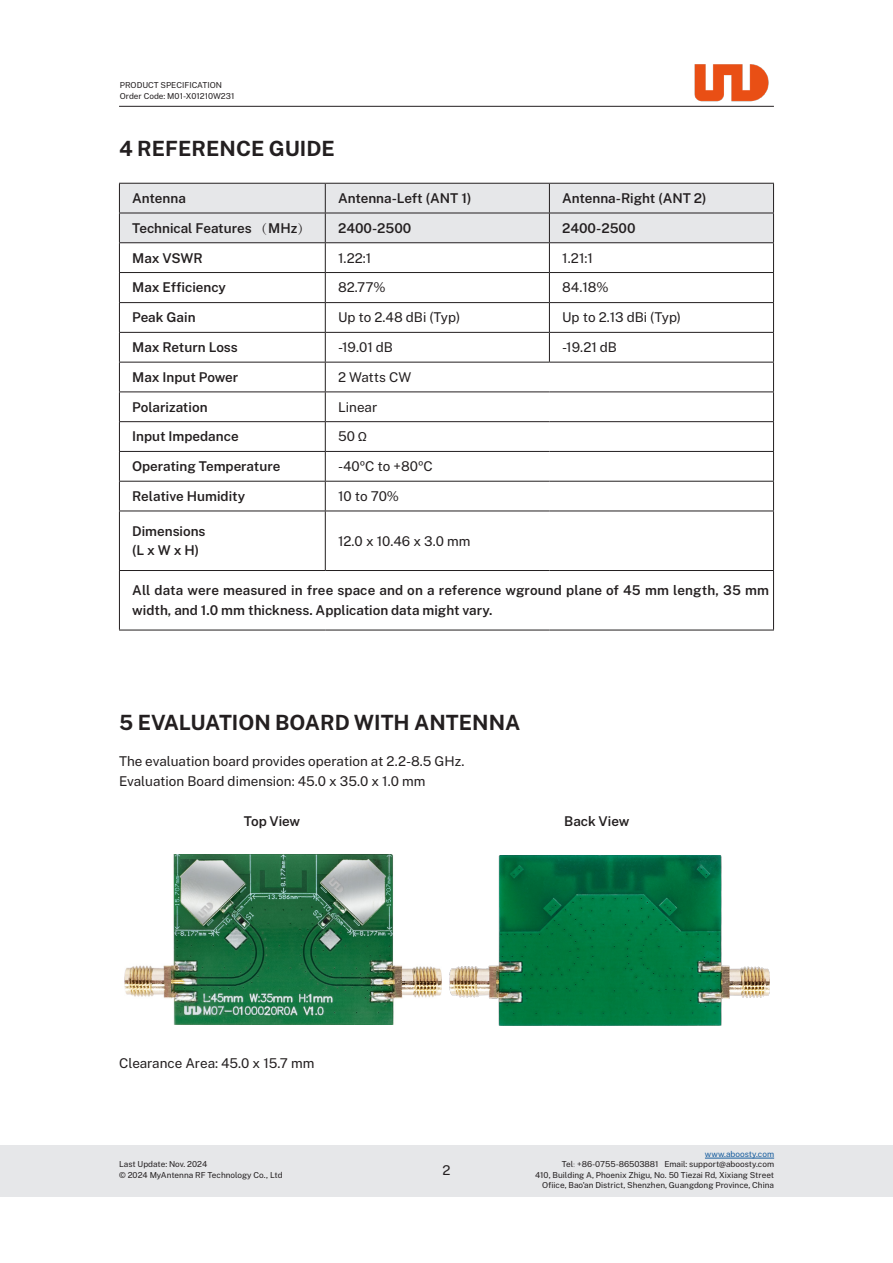
<style>
.page{position:relative;width:893px;height:1263px;background:#fff}
.page>*{position:absolute;margin:0;border:0;box-sizing:border-box;transform-origin:0 0}
.一级标题{font:700 21px "Public Sans";color:#231f20}
.正文样式{font:600 13.5px/19.5px "Public Sans";color:#231f20}
.正文样式-2{font:13.5px "Public Sans";color:#231f20}
.表格小标题和注释{font:600 13.5px "Public Sans";color:#231f20}
.t1{font:8.25px/10.5px "Public Sans";color:#231f20}
.s1{font-family:"Adobe Song Std";font-weight:300}
.s2{font-size:12px}
.s3{color:#175d9e}
</style>
<div class="page">
<img style="left:689px;top:64px;width:85px;height:42px">
<hr style="left:119px;top:106px;width:655px;height:1px;background:#231f20">
<div style="left:0;top:1145px;width:893px;height:52px;background:#e6e7e9"></div>
<hr style="left:705px;top:1158px;width:69px;height:1px;background:#175d9e">
<img style="left:124px;top:854px;width:317px;height:170px">
<img style="left:450px;top:855px;width:320px;height:170px">
<hr style="left:119px;top:511px;width:206px;height:1px;background:#231f20">
<hr style="left:119px;top:511px;width:1px;height:59px;background:#231f20">
<hr style="left:325px;top:511px;width:1px;height:59px;background:#231f20">
<hr style="left:773px;top:511px;width:1px;height:59px;background:#231f20">
<hr style="left:119px;top:570px;width:206px;height:1px;background:#231f20">
<hr style="left:119px;top:571px;width:1px;height:59px;background:#231f20">
<hr style="left:325px;top:570px;width:224px;height:1px;background:#231f20">
<hr style="left:549px;top:570px;width:225px;height:1px;background:#231f20">
<hr style="left:773px;top:571px;width:1px;height:59px;background:#231f20">
<hr style="left:119px;top:630px;width:206px;height:1px;background:#231f20">
<hr style="left:325px;top:630px;width:224px;height:1px;background:#231f20">
<hr style="left:549px;top:630px;width:225px;height:1px;background:#231f20">
<svg style="left:119px;top:183px;width:655px;height:328px"></svg>
<hr style="left:325px;top:511px;width:224px;height:1px;background:#231f20">
<hr style="left:549px;top:511px;width:225px;height:1px;background:#231f20">
<p class="t1" style="left:120px;top:79px;width:116px">PRODUCT SPECIFICATION<br>Order Code: M01-X01210W231</p>
<p class="一级标题" style="left:119px;top:133px;width:217px">4 REFERENCE GUIDE</p>
<p class="正文样式" style="left:132px;top:187px;width:55px">Antenna</p>
<p class="正文样式" style="left:338px;top:187px;width:135px">Antenna-Left (ANT 1)</p>
<p class="正文样式" style="left:562px;top:187px;width:146px">Antenna-Right (ANT 2)</p>
<p class="正文样式" style="left:132px;top:217px;width:180px">Technical Features <span class="s1">（</span>MHz<span class="s1">）</span></p>
<p class="正文样式" style="left:338px;top:217px;width:75px">2400-2500</p>
<p class="正文样式" style="left:562px;top:217px;width:75px">2400-2500</p>
<p class="正文样式" style="left:132px;top:247px;width:72px">Max VSWR</p>
<p class="正文样式-2" style="left:338px;top:248px;width:35px">1.22:1</p>
<p class="正文样式-2" style="left:562px;top:248px;width:32px">1.21:1</p>
<p class="正文样式" style="left:132px;top:277px;width:95px">Max Efficiency</p>
<p class="正文样式-2" style="left:338px;top:278px;width:49px">82.77%</p>
<p class="正文样式-2" style="left:562px;top:278px;width:48px">84.18%</p>
<p class="正文样式" style="left:132px;top:307px;width:65px">Peak Gain</p>
<p class="正文样式-2" style="left:338px;top:307px;width:124px">Up to 2.48 dBi (Typ)</p>
<p class="正文样式-2" style="left:562px;top:307px;width:120px">Up to 2.13 dBi (Typ)</p>
<p class="正文样式" style="left:132px;top:336px;width:107px">Max Return Loss</p>
<p class="正文样式-2" style="left:338px;top:337px;width:56px">-19.01 dB</p>
<p class="正文样式-2" style="left:562px;top:337px;width:56px">-19.21 dB</p>
<p class="正文样式" style="left:132px;top:366px;width:108px">Max Input Power</p>
<p class="正文样式-2" style="left:338px;top:367px;width:75px">2 Watts CW</p>
<p class="表格小标题和注释" style="left:132px;top:397px;width:77px">Polarization</p>
<p class="正文样式-2" style="left:338px;top:397px;width:41px">Linear</p>
<p class="正文样式" style="left:132px;top:426px;width:108px">Input Impedance</p>
<p class="正文样式-2" style="left:338px;top:427px;width:30px">50 <span class="s2">Ω</span></p>
<p class="正文样式" style="left:132px;top:456px;width:150px">Operating Temperature</p>
<p class="正文样式-2" style="left:338px;top:456px;width:96px">-40ºC to +80ºC</p>
<p class="正文样式" style="left:132px;top:485px;width:115px">Relative Humidity</p>
<p class="正文样式-2" style="left:338px;top:486px;width:63px">10 to 70%</p>
<p class="正文样式" style="left:132px;top:520px;width:75px">Dimensions</p>
<p class="正文样式" style="left:132px;top:540px;width:69px">(L x W x H)</p>
<p class="正文样式-2" style="left:338px;top:531px;width:134px">12.0 x 10.46 x 3.0 mm</p>
<p class="正文样式" style="left:132px;top:580px;width:638px">All data were measured in free space and on a reference wground plane of 45 mm length, 35 mm width, and 1.0 mm thickness. Application data might vary.</p>
<p class="一级标题" style="left:119px;top:707px;width:403px">5 EVALUATION BOARD WITH ANTENNA</p>
<p class="正文样式-2" style="left:119px;top:751px;width:345px">The evaluation board provides operation at 2.2-8.5 GHz.</p>
<p class="正文样式-2" style="left:119px;top:771px;width:308px">Evaluation Board dimension: 45.0 x 35.0 x 1.0 mm</p>
<p class="表格小标题和注释" style="left:244px;top:811px;width:58px">Top View</p>
<p class="表格小标题和注释" style="left:564px;top:810px;width:67px">Back View</p>
<p class="正文样式-2" style="left:119px;top:1053px;width:197px">Clearance Area: 45.0 x 15.7 mm</p>
<p class="t1" style="left:119px;top:1158px;width:165px">Last Update: Nov. 2024<br>© 2024 MyAntenna RF Technology Co., Ltd</p>
<p class="正文样式-2" style="left:443px;top:1160px;width:10px">2</p>
<p class="t1" style="left:535px;top:1148px;width:241px;text-align:right"><span class="s3">www.aboosty.com<br></span>Tel<span class="s1">:</span> +86-0755-86503881 Email: support@aboosty.com<br>410, Building A, Phoenix Zhigu, No. 50 Tiezai Rd, Xixiang Street Ofiice, Bao'an District, Shenzhen, Guangdong Province, China</p>
</div>
